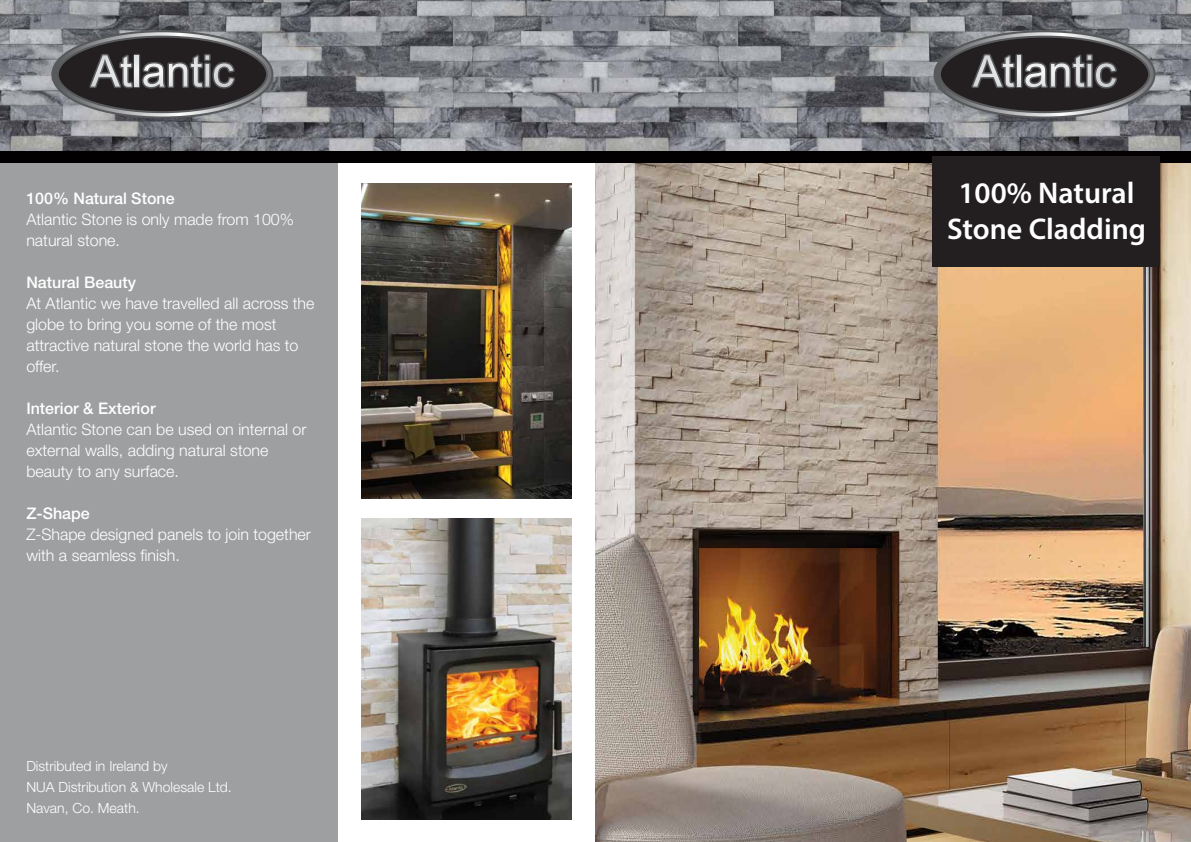
<style>
.page{position:relative;width:1191px;height:842px;background:#fff}
.page>*{position:absolute;margin:0;border:0;box-sizing:border-box;transform-origin:0 0}
.t1{font:600 30px/36px "Myriad Pro";color:#fff;text-align:center}
.t2{font:300 16px/21px "Helvetica Neue LT Pro";color:#fff}
.t3{font:500 16px "Helvetica Neue LT Pro";color:#fff}
.t4{font:300 14px/21px "Helvetica Neue LT Pro";color:#fff}
</style>
<div class="page">
<img style="left:361px;top:184px;width:210px;height:315px">
<div style="left:0;top:161px;width:338px;height:681px;background:#9e9fa1"></div>
<img style="left:595px;top:162px;width:596px;height:680px">
<img style="left:0;top:0;width:1191px;height:151px">
<svg style="left:932px;top:29px;width:224px;height:91px;background:#5b5a5d"></svg>
<div style="left:0;top:151px;width:1191px;height:11px;background:#020000"></div>
<div style="left:932px;top:157px;width:227px;height:110px;background:#231f20"></div>
<svg style="left:50px;top:29px;width:224px;height:91px;background:#5d5c5e"></svg>
<img style="left:361px;top:519px;width:210px;height:301px">
<p class="t3" style="left:26px;top:189px;width:150px">100% Natural Stone</p>
<p class="t2" style="left:26px;top:209px;width:269px">Atlantic Stone is only made from 100% natural stone.</p>
<p class="t3" style="left:26px;top:273px;width:111px">Natural Beauty</p>
<p class="t2" style="left:26px;top:293px;width:290px">At Atlantic we have travelled all across the globe to bring you some of the most attractive natural stone the world has to offer.</p>
<p class="t3" style="left:26px;top:399px;width:131px">Interior &amp; Exterior</p>
<p class="t2" style="left:26px;top:419px;width:282px">Atlantic Stone can be used on internal or external walls, adding natural stone beauty to any surface.</p>
<p class="t3" style="left:26px;top:504px;width:65px">Z-Shape</p>
<p class="t2" style="left:26px;top:524px;width:286px">Z-Shape designed panels to join together with a seamless finish.</p>
<p class="t4" style="left:26px;top:755px;width:207px">Distributed in Ireland by<br>NUA Distribution &amp; Wholesale Ltd.<br>Navan, Co. Meath.</p>
<h1 class="t1" style="left:947px;top:174px;width:200px">100% Natural<br>Stone Cladding</h1>
</div>
